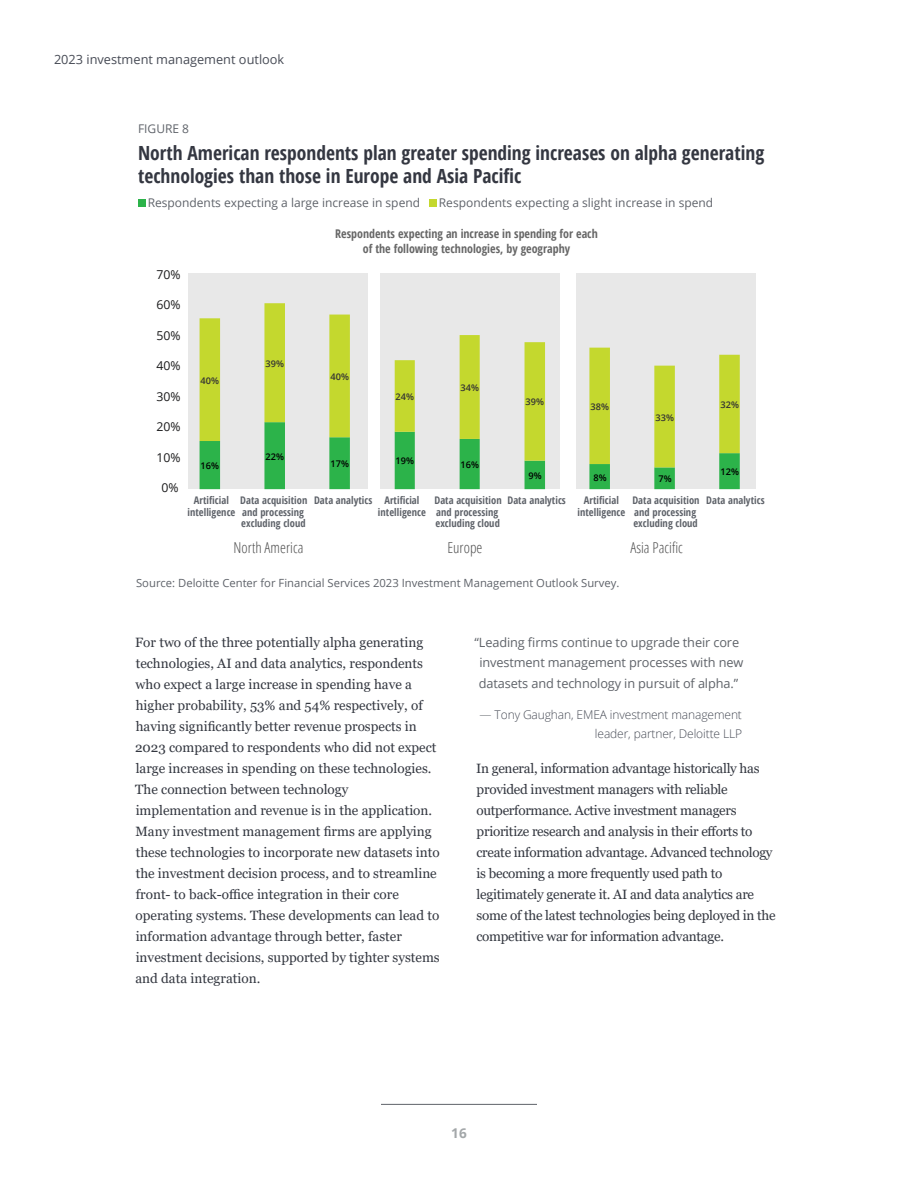
<style>
.page{position:relative;width:918px;height:1188px;background:#fff}
.page>*{position:absolute;margin:0;border:0;box-sizing:border-box;transform-origin:0 0}
.t1{font:700 19.5px/22.5px "Open Sans Condensed";color:#343741}
.t2{font:300 15px "Open Sans Condensed";color:#4e4e4e}
.t3{font:13.5px/21px "Georgia";color:#333740}
.t4{font:13.5px/21px "Georgia";letter-spacing:-.02em;color:#333740}
.t5{font:700 13.5px "Open Sans";color:#a3a7a9}
.t6{font:12.75px/21px "Open Sans";letter-spacing:-.01em;color:#5f6369;text-align:center}
.t7{font:12.75px "Open Sans";color:#474b55}
.t8{font:12.3px "Open Sans";color:#1a1a1b}
.t9{font:12px "Open Sans";color:#5f636a}
.t10{font:700 12px/14.4px "Open Sans Condensed";color:#676767;text-align:center}
.t11{font:300 12px/19.5px "Open Sans";letter-spacing:-.01em;color:#474b55;text-align:right}
.t12{font:11.25px "Open Sans";color:#5f636a}
.t13{font:700 10.5px/11.6px "Open Sans Condensed";letter-spacing:.005em;color:#5f636a}
.t14{font:600 9.15px "Open Sans";color:#343333}
.t15{font:600 9.15px "Open Sans";color:#000}
.s1{color:#5f6369}
</style>
<div class="page">
<div style="left:188px;top:273px;width:180px;height:216px;background:#e6e6e6"></div>
<div style="left:380px;top:273px;width:180px;height:216px;background:#e6e6e6"></div>
<div style="left:576px;top:273px;width:180px;height:216px;background:#e6e6e6"></div>
<svg style="left:200px;top:467px;width:540px;height:22px"></svg>
<svg style="left:200px;top:303px;width:540px;height:164px"></svg>
<div style="left:138px;top:199px;width:8px;height:8px;background:#2cb34a"></div>
<div style="left:429px;top:199px;width:7px;height:8px;background:#c4d82e"></div>
<hr style="left:381px;top:1104px;width:156px;height:1px;background:#5f6369">
<p class="t7" style="left:54px;top:50px;width:232px">2023 investment management outlook</p>
<p class="t9" style="left:138px;top:121px;width:53px">FIGURE 8</p>
<h1 class="t1" style="left:138px;top:141px;width:628px">North American respondents plan greater spending increases on alpha generating technologies than those in Europe and Asia Pacific</h1>
<p class="t9" style="left:148px;top:194px;width:274px">Respondents expecting a large increase in spend</p>
<p class="t9" style="left:439px;top:194px;width:276px">Respondents expecting a slight increase in spend</p>
<p class="t8" style="left:156px;top:266px;width:26px">70%</p>
<p class="t8" style="left:156px;top:296px;width:26px">60%</p>
<p class="t10" style="left:335px;top:227px;width:264px">Respondents expecting an increase in spending for each of the following technologies, by geography</p>
<p class="t8" style="left:156px;top:327px;width:26px">50%</p>
<p class="t8" style="left:156px;top:357px;width:26px">40%</p>
<p class="t8" style="left:156px;top:388px;width:26px">30%</p>
<p class="t8" style="left:156px;top:419px;width:26px">20%</p>
<p class="t14" style="left:201px;top:374px;width:20px">40%</p>
<p class="t14" style="left:266px;top:357px;width:20px">39%</p>
<p class="t14" style="left:331px;top:370px;width:20px">40%</p>
<p class="t14" style="left:396px;top:390px;width:20px">24%</p>
<p class="t14" style="left:461px;top:382px;width:20px">34%</p>
<p class="t14" style="left:526px;top:396px;width:20px">39%</p>
<p class="t14" style="left:591px;top:400px;width:20px">38%</p>
<p class="t14" style="left:656px;top:411px;width:20px">33%</p>
<p class="t14" style="left:721px;top:398px;width:20px">32%</p>
<p class="t8" style="left:156px;top:449px;width:26px">10%</p>
<p class="t8" style="left:162px;top:479px;width:19px">0%</p>
<p class="t15" style="left:201px;top:459px;width:20px">16%</p>
<p class="t15" style="left:266px;top:450px;width:20px">22%</p>
<p class="t15" style="left:331px;top:458px;width:20px">17%</p>
<p class="t15" style="left:396px;top:455px;width:20px">19%</p>
<p class="t15" style="left:461px;top:459px;width:20px">16%</p>
<p class="t15" style="left:528px;top:470px;width:15px">9%</p>
<p class="t15" style="left:593px;top:471px;width:15px">8%</p>
<p class="t15" style="left:658px;top:473px;width:15px">7%</p>
<p class="t15" style="left:721px;top:466px;width:20px">12%</p>
<p class="t13" style="left:188px;top:494px;width:49px;text-align:center">Artificial intelligence</p>
<p class="t13" style="left:240px;top:494px;width:69px">Data acquisition and processing excluding cloud</p>
<p class="t13" style="left:378px;top:494px;width:49px;text-indent:-64px">Data analytics Artificial intelligence</p>
<p class="t13" style="left:434px;top:494px;width:69px">Data acquisition and processing excluding cloud</p>
<p class="t13" style="left:507px;top:494px;width:60px">Data analytics</p>
<p class="t13" style="left:577px;top:494px;width:49px;text-align:center">Artificial intelligence</p>
<p class="t13" style="left:632px;top:494px;width:69px">Data acquisition and processing excluding cloud</p>
<p class="t13" style="left:706px;top:494px;width:60px">Data analytics</p>
<p class="t2" style="left:234px;top:537px;width:71px">North America</p>
<p class="t2" style="left:447px;top:537px;width:37px">Europe</p>
<p class="t2" style="left:630px;top:537px;width:54px">Asia Pacific</p>
<p class="t12" style="left:136px;top:575px;width:485px">Source: Deloitte Center for Financial Services 2023 Investment Management Outlook Survey.</p>
<p class="t3" style="left:135px;top:632px;width:306px">For two of the three potentially alpha generating technologies, AI and data analytics, respondents who expect a large increase in spending have a higher probability, 53% and 54% respectively, of having significantly better revenue prospects in 2023 compared to respondents who did not expect large increases in spending on these technologies.<br>The connection between technology implementation and revenue is in the application.<br>Many investment management firms are applying these technologies to incorporate new datasets into the investment decision process, and to streamline front- to back-office integration in their core operating systems. These developments can lead to information advantage through better, faster investment decisions, supported by tighter systems and data integration.</p>
<p class="t6" style="left:475px;top:631px;width:270px">“Leading firms continue to upgrade their core investment management processes with new datasets and technology in pursuit of alpha.”</p>
<p class="t11" style="left:480px;top:704px;width:264px"><span class="s1">—</span> Tony Gaughan, EMEA investment management leader, partner, Deloitte LLP</p>
<p class="t4" style="left:476px;top:758px;width:301px">In general, information advantage historically has provided investment managers with reliable outperformance. Active investment managers prioritize research and analysis in their efforts to create information advantage. Advanced technology is becoming a more frequently used path to legitimately generate it. AI and data analytics are some of the latest technologies being deployed in the competitive war for information advantage.</p>
<p class="t5" style="left:451px;top:1123px;width:17px">16</p>
</div>
